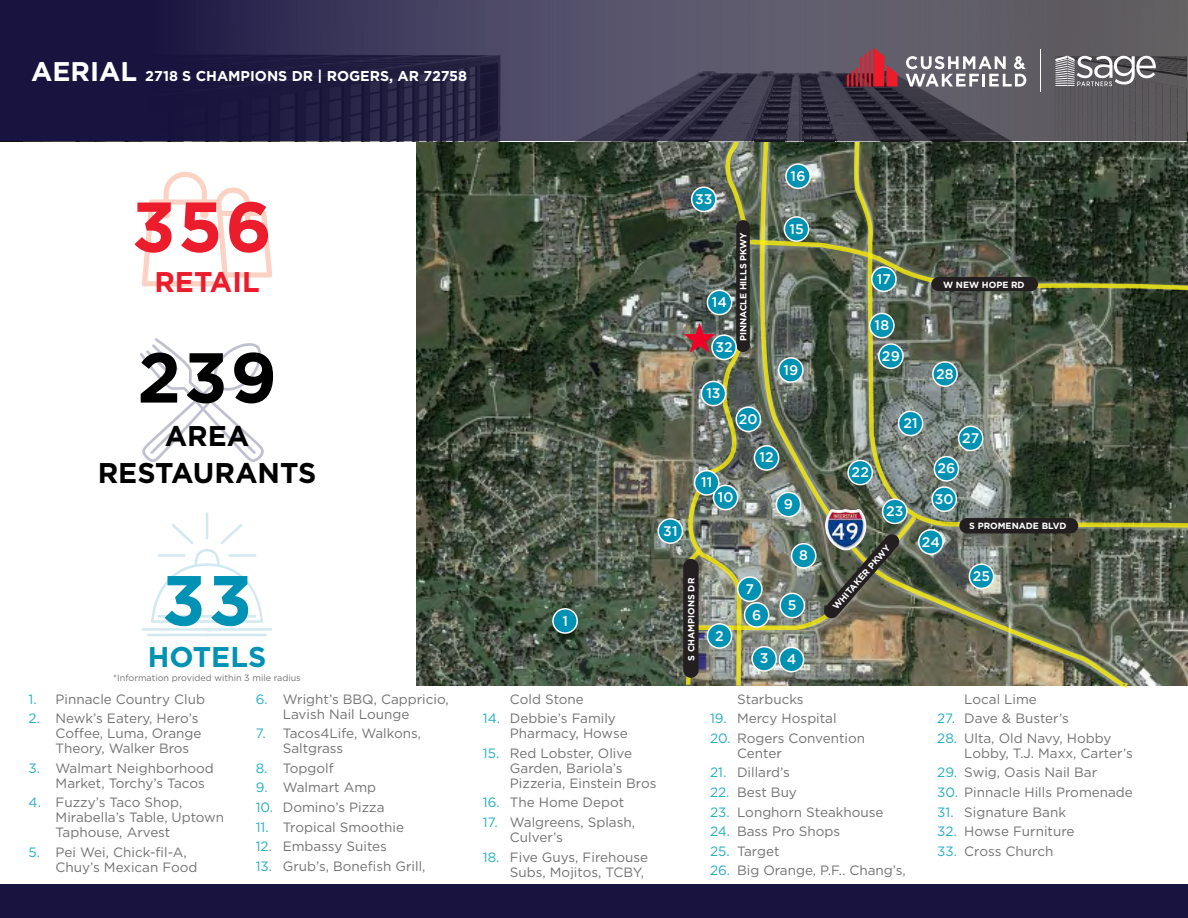
<style>
.page{position:relative;width:1188px;height:918px;background:#fff}
.page>*{position:absolute;margin:0;border:0;box-sizing:border-box;transform-origin:0 0}
.t1{font:700 70.5px "Gotham";color:#000}
.t2{font:700 70.5px "Gotham";color:#eb1c2b}
.t3{font:700 70.5px "Gotham";color:#0092b4}
.t4{font:700 28.5px "Gotham";color:#000}
.t5{font:700 28.5px "Gotham";color:#0092b4}
.t6{font:700 28.5px "Gotham";color:#eb1c2b}
.t7{font:700 14.25px "Gotham";color:#fff}
.t8{font:500 13.95px "Gotham";letter-spacing:.01em;color:#fff}
.t9{font:13.5px/15px "Gotham";color:#717271}
.t10{font:700 9px "Gotham";color:#fff}
.t11{font:9px "Gotham";color:#707271}
.s1{font-size:27px}
.s2{color:#24aec4}
</style>
<div class="page">
<svg style="left:142px;top:172px;width:130px;height:114px"></svg>
<svg style="left:140px;top:338px;width:124px;height:124px"></svg>
<hr style="left:142px;top:628px;width:66px;height:3px;background:#d2e9f0">
<hr style="left:147px;top:634px;width:61px;height:2px;background:#d2e9f0">
<hr style="left:206px;top:628px;width:66px;height:3px;background:#d2e9f0">
<svg style="left:151px;top:524px;width:112px;height:99px"></svg>
<hr style="left:206px;top:512px;width:2px;height:27px;background:#d2e9f0">
<hr style="left:206px;top:615px;width:50px;height:3px;background:#d2e9f0">
<hr style="left:206px;top:634px;width:61px;height:2px;background:#d2e9f0">
<img style="left:417px;top:141px;width:267px;height:544px">
<div style="left:553px;top:609px;width:24px;height:24px;background:#0092b3;border-radius:50%"></div>
<div style="left:552px;top:608px;width:26px;height:26px;border:1px solid #fff;border-radius:50%"></div>
<div style="left:683px;top:559px;width:16px;height:119px;background:#2e2c2a;border-radius:8px"></div>
<div style="left:658px;top:519px;width:24px;height:24px;background:#0092b3;border-radius:50%"></div>
<div style="left:657px;top:518px;width:26px;height:26px;border:1px solid #fff;border-radius:50%"></div>
<svg style="left:0;top:0;width:1187px;height:141px;background:#3d3954"></svg>
<hr style="left:1040px;top:49px;width:1px;height:43px;background:#fff">
<svg style="left:847px;top:48px;width:51px;height:39px;background:#9a3948"></svg>
<svg style="left:906px;top:56px;width:120px;height:31px"></svg>
<svg style="left:1055px;top:56px;width:101px;height:30px"></svg>
<div style="left:0;top:884px;width:1188px;height:34px;background:#18133f"></div>
<img style="left:684px;top:130px;width:504px;height:557px">
<div style="left:712px;top:335px;width:24px;height:24px;background:#0092b3;border-radius:50%"></div>
<div style="left:711px;top:334px;width:26px;height:26px;border:1px solid #fff;border-radius:50%"></div>
<div style="left:692px;top:187px;width:24px;height:24px;background:#0092b3;border-radius:50%"></div>
<div style="left:691px;top:186px;width:26px;height:26px;border:1px solid #fff;border-radius:50%"></div>
<p class="t7" style="left:31px;top:66px;width:438px"><span class="s1">AERIAL</span> 2718 S CHAMPIONS DR | ROGERS, AR 72758</p>
<p class="t2" style="left:132px;top:180px;width:142px">356</p>
<p class="t6" style="left:154px;top:263px;width:107px">RETAIL</p>
<p class="t1" style="left:137px;top:331px;width:141px">239</p>
<p class="t4" style="left:165px;top:417px;width:86px">AREA</p>
<p class="t4" style="left:98px;top:454px;width:220px">RESTAURANTS</p>
<p class="t3" style="left:162px;top:554px;width:92px">33</p>
<p class="t5" style="left:148px;top:638px;width:120px">HOTELS</p>
<p class="t11" style="left:113px;top:672px;width:189px">*Information provided within 3 mile radius</p>
<p class="t9" style="left:29px;top:691px;width:178px"><span class="s2">1.</span> Pinnacle Country Club</p>
<p class="t9" style="left:56px;top:711px;width:147px;text-indent:-27px"><span class="s2">2.</span> Newk’s Eatery, Hero’s<br>Coffee, Luma, Orange<br>Theory, Walker Bros</p>
<p class="t9" style="left:56px;top:760px;width:160px;text-indent:-27px"><span class="s2">3.</span> Walmart Neighborhood<br>Market, Torchy’s Tacos</p>
<p class="t9" style="left:56px;top:795px;width:170px;text-indent:-27px"><span class="s2">4.</span> Fuzzy’s Taco Shop,<br>Mirabella’s Table, Uptown<br>Taphouse, Arvest</p>
<p class="t9" style="left:56px;top:845px;width:143px;text-indent:-27px"><span class="s2">5.</span> Pei Wei, Chick-fil-A,<br>Chuy’s Mexican Food</p>
<p class="t9" style="left:283px;top:691px;width:168px;text-indent:-27px"><span class="s2">6.</span> Wright’s BBQ, Cappricio,<br>Lavish Nail Lounge</p>
<p class="t9" style="left:283px;top:726px;width:140px;text-indent:-27px"><span class="s2">7.</span> Tacos4Life, Walkons,<br>Saltgrass</p>
<p class="t9" style="left:256px;top:760px;width:79px"><span class="s2">8.</span> Topgolf</p>
<p class="t9" style="left:256px;top:780px;width:122px"><span class="s2">9.</span> Walmart Amp</p>
<p class="t9" style="left:256px;top:800px;width:130px"><span class="s2">10.</span> Domino’s Pizza</p>
<p class="t9" style="left:256px;top:819px;width:150px"><span class="s2">11.</span> Tropical Smoothie</p>
<p class="t9" style="left:256px;top:839px;width:133px"><span class="s2">12.</span> Embassy Suites</p>
<p class="t9" style="left:256px;top:858px;width:171px"><span class="s2">13.</span> Grub’s, Bonefish Grill,</p>
<p class="t8" style="left:562px;top:611px;width:7px">1</p>
<p class="t8" style="left:663px;top:522px;width:16px">31</p>
<p class="t8" style="left:695px;top:190px;width:19px">33</p>
<p class="t8" style="left:712px;top:293px;width:17px">14</p>
<p class="t8" style="left:715px;top:338px;width:19px">32</p>
<p class="t10" style="left:737px;top:341px;width:111px;rotate:-90deg">PINNACLE HILLS PKWY</p>
<p class="t8" style="left:706px;top:384px;width:16px">13</p>
<p class="t8" style="left:791px;top:167px;width:17px">16</p>
<p class="t8" style="left:789px;top:220px;width:16px">15</p>
<p class="t8" style="left:783px;top:361px;width:16px">19</p>
<p class="t8" style="left:877px;top:270px;width:15px">17</p>
<p class="t8" style="left:875px;top:316px;width:16px">18</p>
<p class="t8" style="left:882px;top:347px;width:19px">29</p>
<p class="t8" style="left:739px;top:410px;width:20px">20</p>
<p class="t8" style="left:904px;top:414px;width:16px">21</p>
<p class="t8" style="left:852px;top:463px;width:19px">22</p>
<p class="t8" style="left:886px;top:502px;width:19px">23</p>
<p class="t8" style="left:759px;top:448px;width:16px">12</p>
<p class="t8" style="left:701px;top:473px;width:13px">11</p>
<p class="t8" style="left:718px;top:488px;width:17px">10</p>
<p class="t8" style="left:784px;top:495px;width:11px">9</p>
<p class="t10" style="left:943px;top:278px;width:83px">W NEW HOPE RD</p>
<p class="t8" style="left:936px;top:365px;width:19px">28</p>
<p class="t8" style="left:938px;top:459px;width:19px">26</p>
<p class="t8" style="left:935px;top:490px;width:20px">30</p>
<p class="t8" style="left:962px;top:429px;width:19px">27</p>
<p class="t10" style="left:969px;top:520px;width:99px">S PROMENADE BLVD</p>
<p class="t10" style="left:685px;top:661px;width:84px;rotate:-90deg">S CHAMPIONS DR</p>
<p class="t8" style="left:715px;top:627px;width:10px">2</p>
<p class="t8" style="left:746px;top:580px;width:10px">7</p>
<p class="t8" style="left:752px;top:605px;width:11px">6</p>
<p class="t8" style="left:799px;top:546px;width:10px">8</p>
<p class="t8" style="left:788px;top:596px;width:10px">5</p>
<p class="t8" style="left:760px;top:649px;width:10px">3</p>
<p class="t8" style="left:787px;top:650px;width:11px">4</p>
<p class="t10" style="left:830px;top:604px;width:84px;rotate:-49deg">WHITAKER PKWY</p>
<p class="t8" style="left:922px;top:532px;width:20px">24</p>
<p class="t8" style="left:973px;top:567px;width:19px">25</p>
<p class="t9" style="left:510px;top:691px;width:76px">Cold Stone</p>
<p class="t9" style="left:510px;top:711px;width:119px;text-indent:-27px"><span class="s2">14.</span> Debbie’s Family<br>Pharmacy, Howse</p>
<p class="t9" style="left:510px;top:745px;width:148px;text-indent:-27px"><span class="s2">15.</span> Red Lobster, Olive<br>Garden, Bariola’s<br>Pizzeria, Einstein Bros</p>
<p class="t9" style="left:483px;top:795px;width:143px"><span class="s2">16.</span> The Home Depot</p>
<p class="t9" style="left:510px;top:815px;width:127px;text-indent:-27px"><span class="s2">17.</span> Walgreens, Splash,<br>Culver’s</p>
<p class="t9" style="left:510px;top:849px;width:140px;text-indent:-27px"><span class="s2">18.</span> Five Guys, Firehouse<br>Subs, Mojitos, TCBY,</p>
<p class="t9" style="left:737px;top:691px;width:68px">Starbucks</p>
<p class="t9" style="left:710px;top:711px;width:128px"><span class="s2">19.</span> Mercy Hospital</p>
<p class="t9" style="left:737px;top:730px;width:130px;text-indent:-27px"><span class="s2">20.</span> Rogers Convention<br>Center</p>
<p class="t9" style="left:710px;top:765px;width:81px"><span class="s2">21.</span> Dillard’s</p>
<p class="t9" style="left:710px;top:785px;width:88px"><span class="s2">22.</span> Best Buy</p>
<p class="t9" style="left:710px;top:804px;width:175px"><span class="s2">23.</span> Longhorn Steakhouse</p>
<p class="t9" style="left:710px;top:824px;width:132px"><span class="s2">24.</span> Bass Pro Shops</p>
<p class="t9" style="left:710px;top:843px;width:71px"><span class="s2">25.</span> Target</p>
<p class="t9" style="left:710px;top:863px;width:197px"><span class="s2">26.</span> Big Orange, P.F.. Chang’s,</p>
<p class="t9" style="left:964px;top:691px;width:74px">Local Lime</p>
<p class="t9" style="left:937px;top:711px;width:133px"><span class="s2">27.</span> Dave &amp; Buster’s</p>
<p class="t9" style="left:964px;top:730px;width:170px;text-indent:-27px"><span class="s2">28.</span> Ulta, Old Navy, Hobby<br>Lobby, T.J. Maxx, Carter’s</p>
<p class="t9" style="left:937px;top:765px;width:162px"><span class="s2">29.</span> Swig, Oasis Nail Bar</p>
<p class="t9" style="left:937px;top:785px;width:197px"><span class="s2">30.</span> Pinnacle Hills Promenade</p>
<p class="t9" style="left:937px;top:804px;width:130px"><span class="s2">31.</span> Signature Bank</p>
<p class="t9" style="left:937px;top:824px;width:139px"><span class="s2">32.</span> Howse Furniture</p>
<p class="t9" style="left:937px;top:843px;width:118px"><span class="s2">33.</span> Cross Church</p>
</div>
